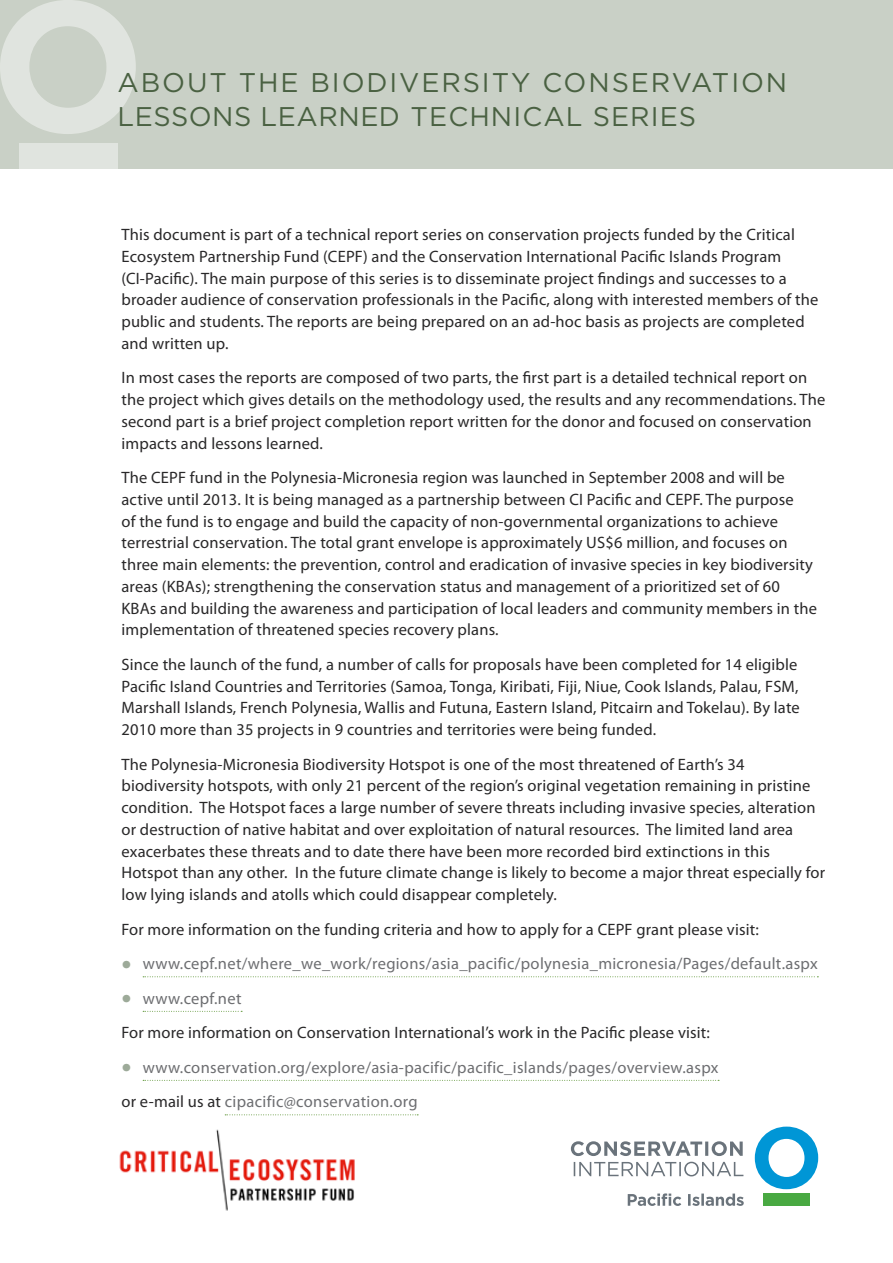
<style>
.page{position:relative;width:893px;height:1263px;background:#fff}
.page>*{position:absolute;margin:0;border:0;box-sizing:border-box;transform-origin:0 0}
.t1{font:27px/34.5px "Gotham";letter-spacing:.04em;color:#4a6142}
.t2{font:16.5px/21.8px "Myriad Pro";letter-spacing:.01em;color:#292829}
.t3{font:16.5px/34.5px "Myriad Pro";letter-spacing:.02em;color:#6d6e71}
.s1{font-size:36px;color:#9daa99}
.s2{color:#6d6e71}
.s3{color:#292829}
</style>
<div class="page">
<div style="left:0;top:0;width:893px;height:169px;background:#c9d0c6"></div>
<svg style="left:0;top:0;width:136px;height:134px"></svg>
<div style="left:20px;top:143px;width:98px;height:26px;background:#e0e4df"></div>
<img style="left:119px;top:1129px;width:236px;height:82px">
<svg style="left:755px;top:1126px;width:63px;height:63px"></svg>
<div style="left:764px;top:1193px;width:46px;height:12px;background:#49a942"></div>
<svg style="left:628px;top:1193px;width:116px;height:13px"></svg>
<svg style="left:574px;top:1162px;width:169px;height:14px"></svg>
<svg style="left:571px;top:1141px;width:172px;height:15px"></svg>
<svg style="left:143px;top:976px;width:675px;height:1px"></svg>
<svg style="left:143px;top:1011px;width:99px;height:1px"></svg>
<svg style="left:143px;top:1080px;width:576px;height:1px"></svg>
<svg style="left:225px;top:1114px;width:193px;height:1px"></svg>
<h1 class="t1" style="left:118px;top:64px;width:671px">ABOUT THE BIODIVERSITY CONSERVATION<br>LESSONS LEARNED TECHNICAL SERIES</h1>
<p class="t2" style="left:121px;top:223px;width:698px">This document is part of a technical report series on conservation projects funded by the Critical Ecosystem Partnership Fund (CEPF) and the Conservation International Pacific Islands Program (CI-Pacific). The main purpose of this series is to disseminate project findings and successes to a broader audience of conservation professionals in the Pacific, along with interested members of the public and students. The reports are being prepared on an ad-hoc basis as projects are completed and written up.</p>
<p class="t2" style="left:121px;top:367px;width:705px">In most cases the reports are composed of two parts, the first part is a detailed technical report on the project which gives details on the methodology used, the results and any recommendations. The second part is a brief project completion report written for the donor and focused on conservation impacts and lessons learned.</p>
<p class="t2" style="left:121px;top:466px;width:697px">The CEPF fund in the Polynesia-Micronesia region was launched in September 2008 and will be active until 2013. It is being managed as a partnership between CI Pacific and CEPF. The purpose<br>of the fund is to engage and build the capacity of non-governmental organizations to achieve terrestrial conservation. The total grant envelope is approximately US$6 million, and focuses on three main elements: the prevention, control and eradication of invasive species in key biodiversity areas (KBAs); strengthening the conservation status and management of a prioritized set of 60<br>KBAs and building the awareness and participation of local leaders and community members in the implementation of threatened species recovery plans.</p>
<p class="t2" style="left:121px;top:653px;width:680px">Since the launch of the fund, a number of calls for proposals have been completed for 14 eligible Pacific Island Countries and Territories (Samoa, Tonga, Kiribati, Fiji, Niue, Cook Islands, Palau, FSM, Marshall Islands, French Polynesia, Wallis and Futuna, Eastern Island, Pitcairn and Tokelau). By late 2010 more than 35 projects in 9 countries and territories were being funded.</p>
<p class="t2" style="left:121px;top:753px;width:705px">The Polynesia-Micronesia Biodiversity Hotspot is one of the most threatened of Earth’s 34 biodiversity hotspots, with only 21 percent of the region’s original vegetation remaining in pristine condition. The Hotspot faces a large number of severe threats including invasive species, alteration or destruction of native habitat and over exploitation of natural resources. The limited land area exacerbates these threats and to date there have been more recorded bird extinctions in this Hotspot than any other. In the future climate change is likely to become a major threat especially for low lying islands and atolls which could disappear completely.</p>
<p class="t2" style="left:121px;top:918px;width:639px">For more information on the funding criteria and how to apply for a CEPF grant please visit:</p>
<p class="t3" style="left:121px;top:946px;width:698px"><span class="s1">•</span> www.cepf.net/where_we_work/regions/asia_pacific/polynesia_micronesia/Pages/default.aspx</p>
<p class="t2" style="left:121px;top:981px;width:590px;line-height:34.5px"><span class="s1">•</span> <span class="s2">www.cepf.net<br></span>For more information on Conservation International’s work in the Pacific please visit:</p>
<p class="t3" style="left:121px;top:1050px;width:598px"><span class="s1">•</span> www.conservation.org/explore/asia-pacific/pacific_islands/pages/overview.aspx <span class="s3">or e-mail us at</span> cipacific@conservation.org</p>
</div>
